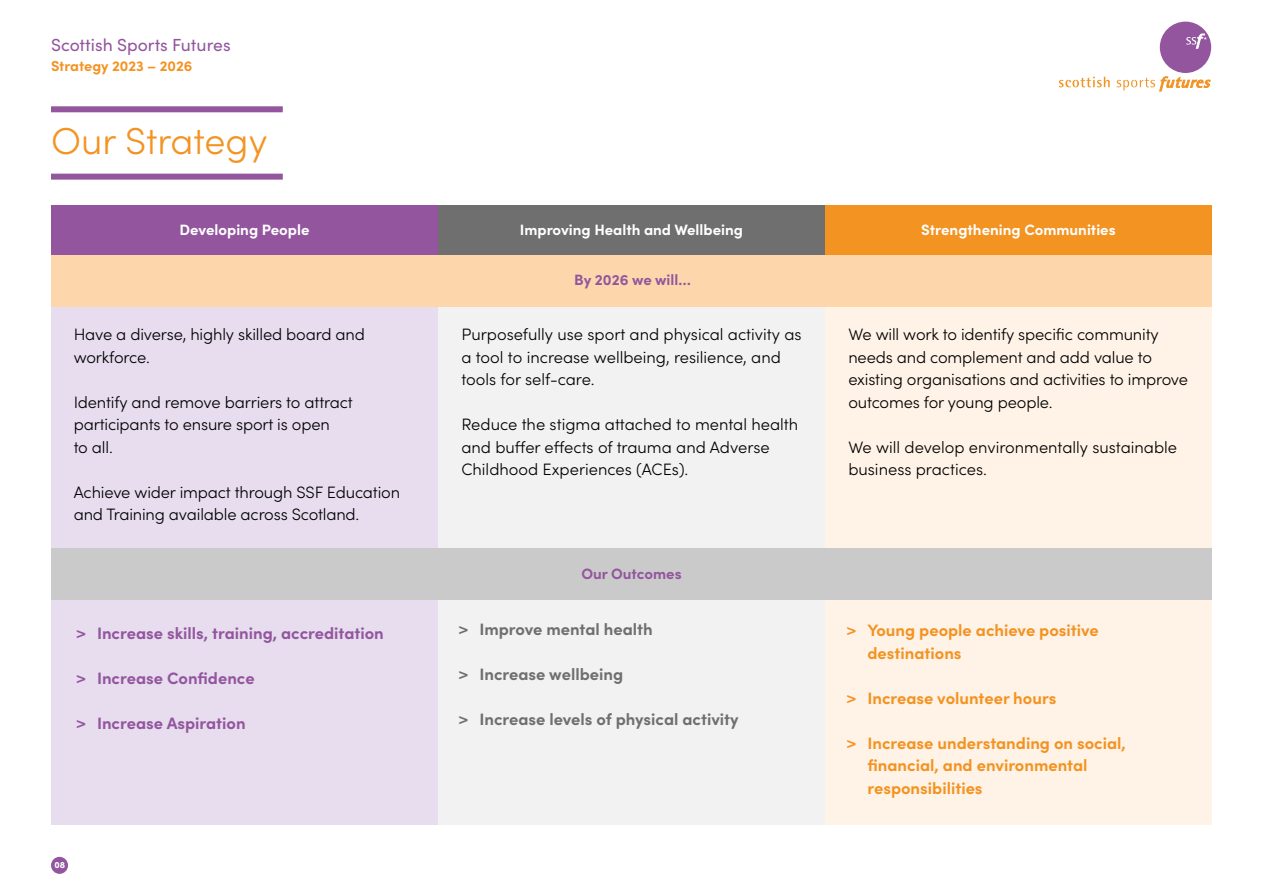
<style>
.page{position:relative;width:1263px;height:893px;background:#fff}
.page>*{position:absolute;margin:0;border:0;box-sizing:border-box;transform-origin:0 0}
.t1{font:300 37.5px "Sofia Pro";color:#f39322}
.t2{font:17.55px "Sofia Pro";color:#93569e}
.t3{font:300 16.5px/22.5px "Sofia Pro";letter-spacing:-.01em;color:#000}
.t4{font:700 16.5px/22.5px "Sofia Pro";color:#f39322}
.t5{font:700 16.5px "Sofia Pro";color:#93569e}
.t6{font:700 16.5px "Sofia Pro";color:#706f6f}
.t7{font:700 15px "Sofia Pro";color:#fff}
.t8{font:700 15px "Sofia Pro";color:#93569e}
.t9{font:700 14.55px "Sofia Pro";color:#f39322}
.t10{font:900 9px "Sofia Pro";color:#fff}
</style>
<div class="page">
<div style="left:825px;top:218px;width:387px;height:607px;background:#fff3e7"></div>
<div style="left:1160px;top:22px;width:51px;height:51px;background:#93569e;border-radius:50%"></div>
<svg style="left:1059px;top:77px;width:51px;height:10px"></svg>
<svg style="left:1117px;top:76px;width:94px;height:16px"></svg>
<svg style="left:1186px;top:33px;width:21px;height:16px"></svg>
<div style="left:51px;top:857px;width:17px;height:17px;background:#93569e;border-radius:50%"></div>
<div style="left:51px;top:174px;width:232px;height:6px;background:#93569e"></div>
<div style="left:51px;top:106px;width:232px;height:6px;background:#93569e"></div>
<div style="left:438px;top:254px;width:387px;height:571px;background:#f2f2f2"></div>
<div style="left:51px;top:247px;width:387px;height:578px;background:#e7ddef"></div>
<div style="left:438px;top:206px;width:387px;height:51px;background:#706f6f"></div>
<div style="left:51px;top:206px;width:387px;height:51px;background:#93569e"></div>
<div style="left:825px;top:206px;width:387px;height:51px;background:#f39322"></div>
<div style="left:51px;top:255px;width:1161px;height:51px;background:#fdd6ac"></div>
<div style="left:51px;top:549px;width:1161px;height:51px;background:#cacaca"></div>
<p class="t2" style="left:51px;top:32px;width:181px">Scottish Sports Futures</p>
<p class="t9" style="left:51px;top:54px;width:143px">Strategy 2023 – 2026</p>
<h1 class="t1" style="left:51px;top:114px;width:218px">Our Strategy</h1>
<p class="t7" style="left:180px;top:219px;width:131px">Developing People</p>
<p class="t3" style="left:74px;top:322px;width:293px">Have a diverse, highly skilled board and workforce.</p>
<p class="t3" style="left:74px;top:390px;width:281px">Identify and remove barriers to attract participants to ensure sport is open<br>to all.</p>
<p class="t3" style="left:74px;top:480px;width:328px">Achieve wider impact through SSF Education and Training available across Scotland.</p>
<p class="t5" style="left:76px;top:621px;width:309px">&gt; Increase skills, training, accreditation</p>
<p class="t5" style="left:76px;top:666px;width:180px">&gt; Increase Confidence</p>
<p class="t5" style="left:76px;top:711px;width:171px">&gt; Increase Aspiration</p>
<p class="t10" style="left:54px;top:858px;width:12px">08</p>
<p class="t7" style="left:520px;top:219px;width:225px">Improving Health and Wellbeing</p>
<p class="t7" style="left:921px;top:219px;width:196px">Strengthening Communities</p>
<p class="t8" style="left:574px;top:269px;width:118px">By 2026 we will…</p>
<p class="t3" style="left:461px;top:322px;width:342px">Purposefully use sport and physical activity as a tool to increase wellbeing, resilience, and tools for self-care.</p>
<p class="t3" style="left:461px;top:412px;width:338px">Reduce the stigma attached to mental health and buffer effects of trauma and Adverse<br>Childhood Experiences (ACEs).</p>
<p class="t8" style="left:581px;top:562px;width:102px">Our Outcomes</p>
<p class="t6" style="left:458px;top:616px;width:196px">&gt; Improve mental health</p>
<p class="t6" style="left:458px;top:661px;width:166px">&gt; Increase wellbeing</p>
<p class="t6" style="left:458px;top:706px;width:282px">&gt; Increase levels of physical activity</p>
<p class="t3" style="left:848px;top:322px;width:341px">We will work to identify specific community needs and complement and add value to existing organisations and activities to improve outcomes for young people.</p>
<p class="t3" style="left:848px;top:435px;width:330px">We will develop environmentally sustainable business practices.</p>
<p class="t4" style="left:867px;top:618px;width:233px;text-indent:-21px">&gt; Young people achieve positive destinations</p>
<p class="t4" style="left:846px;top:685px;width:212px">&gt; Increase volunteer hours</p>
<p class="t4" style="left:867px;top:730px;width:260px;text-indent:-21px">&gt; Increase understanding on social, financial, and environmental responsibilities</p>
</div>
